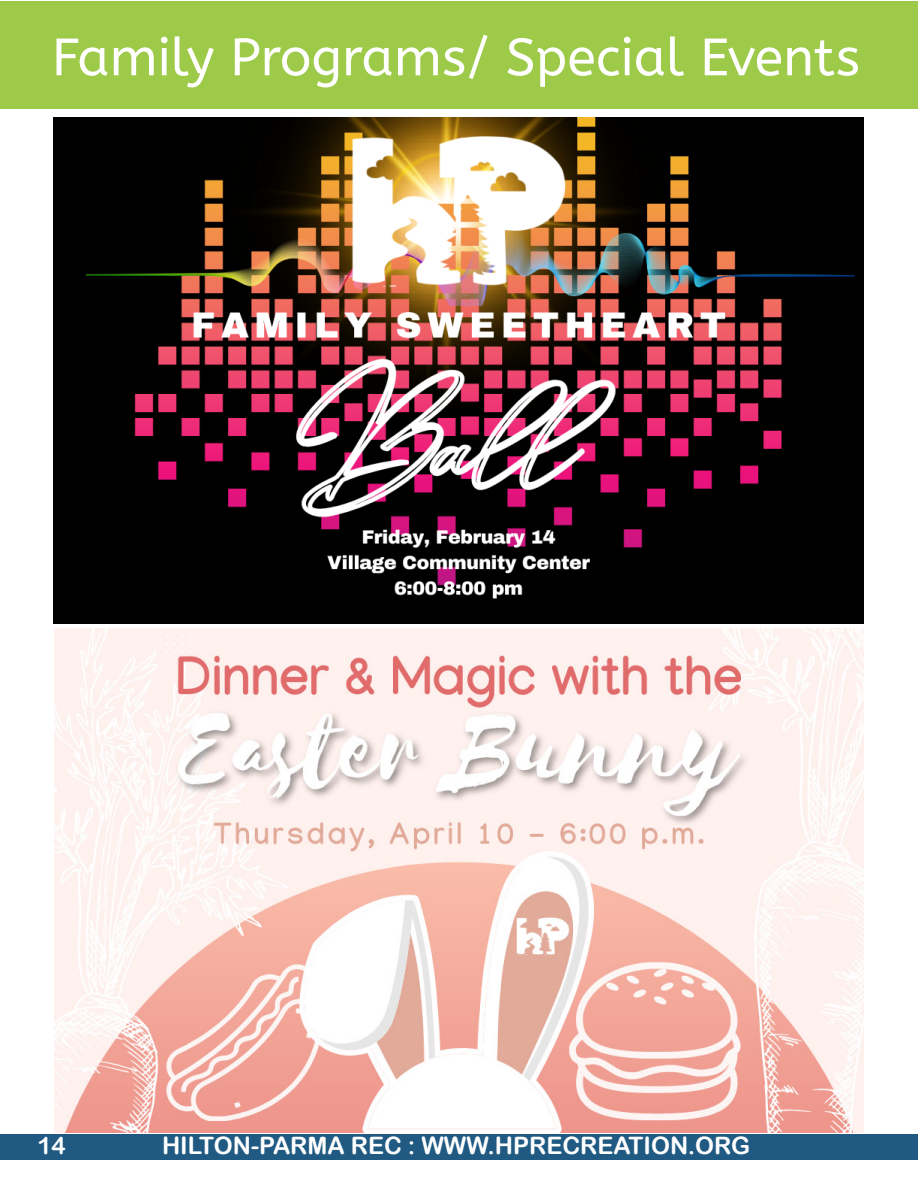
<style>
.page{position:relative;width:918px;height:1188px;background:#fff}
.page>*{position:absolute;margin:0;border:0;box-sizing:border-box;transform-origin:0 0}
.t1{font:52.5px "A Bee Zee";color:#fff}
.t2{font:24px "Arial Rounded MT Bold";color:#fff}
.t3{font:24px "Arial Rounded MT Bold";color:#fff}
</style>
<div class="page">
<div style="left:0;top:1px;width:918px;height:108px;background:#9eca4a"></div>
<div style="left:0;top:1134px;width:918px;height:26px;background:#205a82"></div>
<img style="left:53px;top:118px;width:810px;height:506px">
<img style="left:54px;top:628px;width:810px;height:504px">
<p class="t1" style="left:52px;top:27px;width:810px">Family Programs/ Special Events</p>
<p class="t3" style="left:37px;top:1132px;width:30px">14</p>
<p class="t2" style="left:162px;top:1132px;width:590px">HILTON-PARMA REC : WWW.HPRECREATION.ORG</p>
</div>
